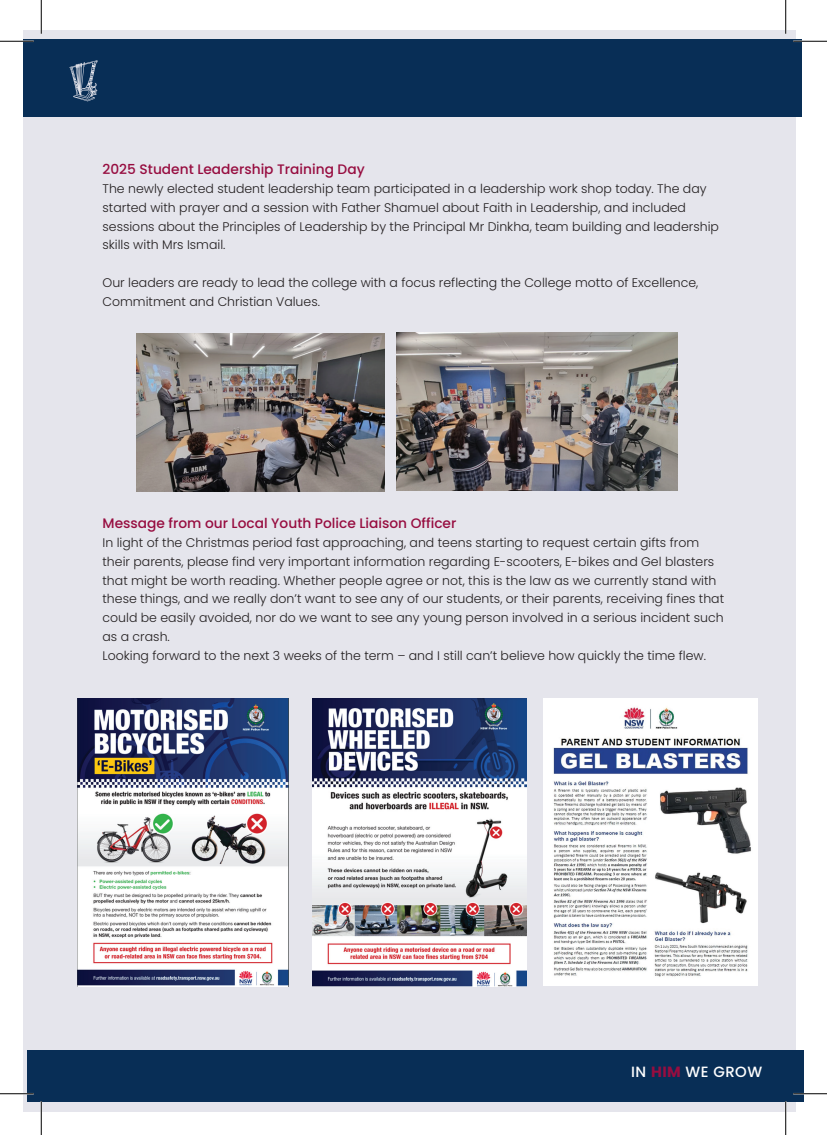
<style>
.page{position:relative;width:827px;height:1135px;background:#fff}
.page>*{position:absolute;margin:0;border:0;box-sizing:border-box;transform-origin:0 0}
.t1{font:500 14.88px "Poppins";letter-spacing:.03em;color:#fff}
.t2{font:500 13.75px "Poppins";color:#970d40}
.t3{font:300 12.5px/18.8px "Poppins";color:#231f20}
.s1{font-weight:700;color:#970d40}
</style>
<div class="page">
<div style="left:24px;top:30px;width:771px;height:1081px;background:#e5e5ec"></div>
<div style="left:27px;top:1050px;width:776px;height:52px;background:#082e56"></div>
<div style="left:24px;top:39px;width:777px;height:77px;background:#082e56"></div>
<svg style="left:70px;top:60px;width:28px;height:41px"></svg>
<img style="left:136px;top:333px;width:248px;height:159px">
<img style="left:397px;top:332px;width:280px;height:158px">
<img style="left:77px;top:698px;width:211px;height:288px">
<img style="left:312px;top:698px;width:214px;height:289px">
<img style="left:543px;top:698px;width:214px;height:288px">
<hr style="left:0;top:40px;width:34px;height:2px;background:#fff">
<hr style="left:793px;top:40px;width:34px;height:2px;background:#fff">
<hr style="left:40px;top:0;width:2px;height:34px;background:#fff">
<hr style="left:40px;top:1101px;width:2px;height:34px;background:#fff">
<hr style="left:0;top:41px;width:34px;height:1px;background:#000">
<hr style="left:793px;top:41px;width:34px;height:1px;background:#000">
<hr style="left:0;top:1093px;width:34px;height:1px;background:#000">
<hr style="left:793px;top:1093px;width:34px;height:1px;background:#000">
<hr style="left:41px;top:0;width:1px;height:34px;background:#000">
<hr style="left:41px;top:1101px;width:1px;height:34px;background:#000">
<hr style="left:785px;top:0;width:1px;height:34px;background:#000">
<hr style="left:785px;top:1101px;width:1px;height:34px;background:#000">
<p class="t2" style="left:102px;top:162px;width:264px">2025 Student Leadership Training Day</p>
<p class="t3" style="left:102px;top:179px;width:618px">The newly elected student leadership team participated in a leadership work shop today. The day started with prayer and a session with Father Shamuel about Faith in Leadership, and included sessions about the Principles of Leadership by the Principal Mr Dinkha, team building and leadership skills with Mrs Ismail.</p>
<p class="t3" style="left:102px;top:273px;width:597px">Our leaders are ready to lead the college with a focus reflecting the College motto of Excellence,<br>Commitment and Christian Values.</p>
<p class="t2" style="left:102px;top:516px;width:355px">Message from our Local Youth Police Liaison Officer</p>
<p class="t3" style="left:102px;top:533px;width:623px">In light of the Christmas period fast approaching, and teens starting to request certain gifts from their parents, please find very important information regarding E-scooters, E-bikes and Gel blasters that might be worth reading. Whether people agree or not, this is the law as we currently stand with these things, and we really don’t want to see any of our students, or their parents, receiving fines that could be easily avoided, nor do we want to see any young person involved in a serious incident such as a crash.<br>Looking forward to the next 3 weeks of the term – and I still can’t believe how quickly the time flew.</p>
<p class="t1" style="left:631px;top:1063px;width:132px">IN <span class="s1">HIM</span> WE GROW</p>
</div>
